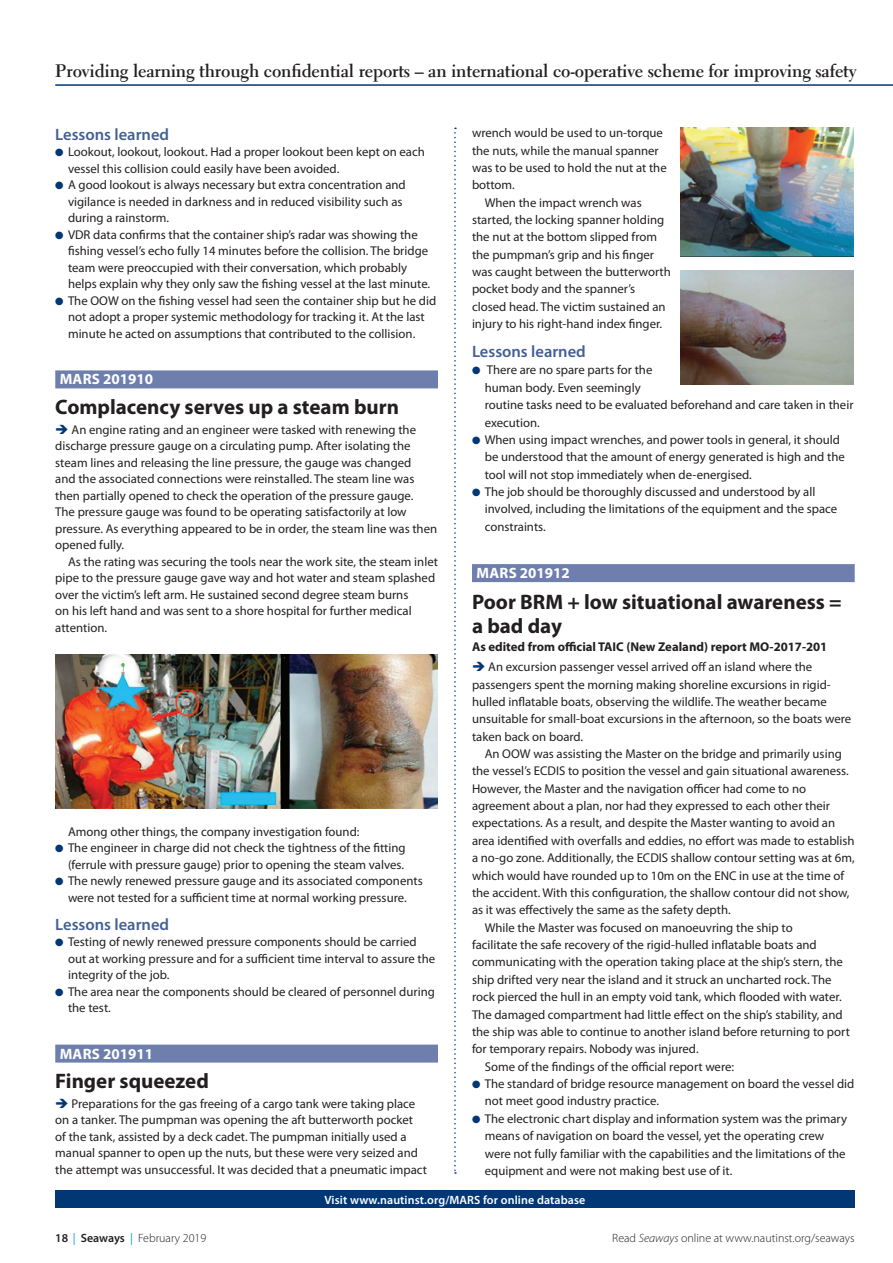
<style>
.page{position:relative;width:893px;height:1263px;background:#fff}
.page>*{position:absolute;margin:0;border:0;box-sizing:border-box;transform-origin:0 0}
.t1{font:700 21px/24.9px "Myriad Pro";color:#231f20}
.t2{font:700 18px "Electra LT Std";letter-spacing:-.005em;color:#231f20}
.t3{font:600 16.5px "Myriad Pro";color:#435f94}
.t4{font:700 15px "Myriad Pro";color:#fff}
.t5{font:12.75px/16.5px "Myriad Pro";color:#231f20}
.t6{font:700 12.75px "Myriad Pro";color:#231f20}
.t7{font:300 12px "Myriad Pro";color:#231f20}
.t8{font:600 12px "Myriad Pro";letter-spacing:.01em;color:#fff}
.s1{color:#013775}
.s2{font-weight:600}
.s3{font-weight:400;color:#00a5e3}
.s4{font-style:italic}
</style>
<div class="page">
<svg style="left:454px;top:128px;width:2px;height:1046px"></svg>
<hr style="left:55px;top:84px;width:838px;height:2px;background:#013775">
<div style="left:55px;top:1191px;width:800px;height:17px;background:#013775"></div>
<div style="left:55px;top:370px;width:383px;height:18px;background:#6e7fad"></div>
<div style="left:472px;top:564px;width:383px;height:18px;background:#6e7fad"></div>
<img style="left:55px;top:654px;width:383px;height:154px">
<div style="left:55px;top:1044px;width:383px;height:18px;background:#6e7fad"></div>
<img style="left:680px;top:128px;width:174px;height:128px">
<img style="left:680px;top:270px;width:174px;height:115px">
<h2 class="t2" style="left:55px;top:60px;width:803px">Providing learning through confidential reports – an international co-operative scheme for improving safety</h2>
<p class="t3" style="left:55px;top:124px;width:115px">Lessons learned</p>
<p class="t5" style="left:68px;top:144px;width:358px;text-indent:-13px"><span class="s1">●</span> Lookout, lookout, lookout. Had a proper lookout been kept on each vessel this collision could easily have been avoided.</p>
<p class="t5" style="left:68px;top:177px;width:339px;text-indent:-13px"><span class="s1">●</span> A good lookout is always necessary but extra concentration and vigilance is needed in darkness and in reduced visibility such as during a rainstorm.</p>
<p class="t5" style="left:68px;top:226px;width:364px;text-indent:-13px"><span class="s1">●</span> VDR data confirms that the container ship’s radar was showing the fishing vessel’s echo fully 14 minutes before the collision. The bridge team were preoccupied with their conversation, which probably helps explain why they only saw the fishing vessel at the last minute.</p>
<p class="t5" style="left:68px;top:292px;width:370px;text-indent:-13px"><span class="s1">●</span> The OOW on the fishing vessel had seen the container ship but he did not adopt a proper systemic methodology for tracking it. At the last minute he acted on assumptions that contributed to the collision.</p>
<p class="t4" style="left:60px;top:370px;width:95px">MARS 201910</p>
<h1 class="t1" style="left:55px;top:394px;width:345px">Complacency serves up a steam burn</h1>
<p class="t5" style="left:55px;top:421px;width:383px"><span class="s1">➔</span> An engine rating and an engineer were tasked with renewing the discharge pressure gauge on a circulating pump. After isolating the steam lines and releasing the line pressure, the gauge was changed<br>and the associated connections were reinstalled. The steam line was then partially opened to check the operation of the pressure gauge.<br>The pressure gauge was found to be operating satisfactorily at low pressure. As everything appeared to be in order, the steam line was then opened fully.</p>
<p class="t5" style="left:55px;top:553px;width:384px;text-indent:13px">As the rating was securing the tools near the work site, the steam inlet pipe to the pressure gauge gave way and hot water and steam splashed over the victim’s left arm. He sustained second degree steam burns<br>on his left hand and was sent to a shore hospital for further medical attention.</p>
<p class="t5" style="left:68px;top:823px;width:293px">Among other things, the company investigation found:</p>
<p class="t5" style="left:55px;top:839px;width:352px;text-align:right"><span class="s1">●</span> The engineer in charge did not check the tightness of the fitting (ferrule with pressure gauge) prior to opening the steam valves.</p>
<p class="t5" style="left:55px;top:872px;width:369px;text-align:center"><span class="s1">●</span> The newly renewed pressure gauge and its associated components were not tested for a sufficient time at normal working pressure.</p>
<p class="t3" style="left:55px;top:913px;width:115px">Lessons learned</p>
<p class="t5" style="left:68px;top:933px;width:369px;text-indent:-13px"><span class="s1">●</span> Testing of newly renewed pressure components should be carried out at working pressure and for a sufficient time interval to assure the integrity of the job.</p>
<p class="t5" style="left:68px;top:983px;width:368px;text-indent:-13px"><span class="s1">●</span> The area near the components should be cleared of personnel during the test.</p>
<p class="t4" style="left:60px;top:1044px;width:95px">MARS 201911</p>
<h1 class="t1" style="left:55px;top:1068px;width:155px">Finger squeezed</h1>
<p class="t5" style="left:55px;top:1095px;width:373px"><span class="s1">➔</span> Preparations for the gas freeing of a cargo tank were taking place on a tanker. The pumpman was opening the aft butterworth pocket of the tank, assisted by a deck cadet. The pumpman initially used a manual spanner to open up the nuts, but these were very seized and the attempt was unsuccessful. It was decided that a pneumatic impact</p>
<p class="t5" style="left:472px;top:124px;width:192px">wrench would be used to un-torque</p>
<p class="t5" style="left:472px;top:142px;width:188px">the nuts, while the manual spanner</p>
<p class="t5" style="left:472px;top:159px;width:196px">was to be used to hold the nut at the</p>
<p class="t5" style="left:472px;top:176px;width:44px">bottom.</p>
<p class="t5" style="left:485px;top:194px;width:159px">When the impact wrench was</p>
<p class="t5" style="left:472px;top:211px;width:194px">started, the locking spanner holding</p>
<p class="t5" style="left:472px;top:229px;width:187px">the nut at the bottom slipped from</p>
<p class="t5" style="left:472px;top:246px;width:184px">the pumpman’s grip and his finger</p>
<p class="t5" style="left:472px;top:263px;width:200px">was caught between the butterworth</p>
<p class="t5" style="left:472px;top:281px;width:165px">pocket body and the spanner’s</p>
<p class="t5" style="left:472px;top:298px;width:195px">closed head. The victim sustained an</p>
<p class="t5" style="left:472px;top:315px;width:192px">injury to his right-hand index finger.</p>
<p class="t3" style="left:472px;top:341px;width:115px">Lessons learned</p>
<p class="t5" style="left:485px;top:361px;width:370px;line-height:17.4px;text-indent:-13px"><span class="s1">●</span> There are no spare parts for the<br>human body. Even seemingly<br>routine tasks need to be evaluated beforehand and care taken in their execution.</p>
<p class="t5" style="left:485px;top:431px;width:362px;line-height:17.4px;text-indent:-13px"><span class="s1">●</span> When using impact wrenches, and power tools in general, it should be understood that the amount of energy generated is high and the tool will not stop immediately when de-energised.</p>
<p class="t5" style="left:485px;top:483px;width:354px;line-height:17.4px;text-indent:-13px"><span class="s1">●</span> The job should be thoroughly discussed and understood by all involved, including the limitations of the equipment and the space constraints.</p>
<p class="t4" style="left:476px;top:563px;width:95px">MARS 201912</p>
<h1 class="t1" style="left:472px;top:588px;width:371px">Poor BRM + low situational awareness = a bad day</h1>
<p class="t6" style="left:472px;top:638px;width:357px">As edited from official TAIC (New Zealand) report MO-2017-201</p>
<p class="t5" style="left:472px;top:658px;width:381px;line-height:17.4px"><span class="s1">➔</span> An excursion passenger vessel arrived off an island where the passengers spent the morning making shoreline excursions in rigid&shy;hulled inflatable boats, observing the wildlife. The weather became unsuitable for small-boat excursions in the afternoon, so the boats were taken back on board.</p>
<p class="t5" style="left:485px;top:745px;width:359px">An OOW was assisting the Master on the bridge and primarily using</p>
<p class="t5" style="left:472px;top:763px;width:378px">the vessel’s ECDIS to position the vessel and gain situational awareness.</p>
<p class="t5" style="left:472px;top:780px;width:336px">However, the Master and the navigation officer had come to no</p>
<p class="t5" style="left:472px;top:797px;width:360px">agreement about a plan, nor had they expressed to each other their</p>
<p class="t5" style="left:472px;top:815px;width:365px">expectations. As a result, and despite the Master wanting to avoid an</p>
<p class="t5" style="left:472px;top:832px;width:384px">area identified with overfalls and eddies, no effort was made to establish</p>
<p class="t5" style="left:472px;top:849px;width:384px">a no-go zone. Additionally, the ECDIS shallow contour setting was at 6m,</p>
<p class="t5" style="left:472px;top:867px;width:374px">which would have rounded up to 10m on the ENC in use at the time of</p>
<p class="t5" style="left:472px;top:884px;width:379px">the accident. With this configuration, the shallow contour did not show,</p>
<p class="t5" style="left:472px;top:901px;width:260px">as it was effectively the same as the safety depth.</p>
<p class="t5" style="left:485px;top:919px;width:309px">While the Master was focused on manoeuvring the ship to</p>
<p class="t5" style="left:472px;top:936px;width:346px">facilitate the safe recovery of the rigid-hulled inflatable boats and</p>
<p class="t5" style="left:472px;top:954px;width:372px">communicating with the operation taking place at the ship’s stern, the</p>
<p class="t5" style="left:472px;top:971px;width:361px">ship drifted very near the island and it struck an uncharted rock. The</p>
<p class="t5" style="left:472px;top:988px;width:371px">rock pierced the hull in an empty void tank, which flooded with water.</p>
<p class="t5" style="left:472px;top:1006px;width:372px">The damaged compartment had little effect on the ship’s stability, and</p>
<p class="t5" style="left:472px;top:1023px;width:379px">the ship was able to continue to another island before returning to port</p>
<p class="t5" style="left:472px;top:1040px;width:228px">for temporary repairs. Nobody was injured.</p>
<p class="t5" style="left:485px;top:1058px;width:251px">Some of the findings of the official report were:</p>
<p class="t5" style="left:485px;top:1075px;width:371px;line-height:17.4px;text-indent:-13px"><span class="s1">●</span> The standard of bridge resource management on board the vessel did not meet good industry practice.</p>
<p class="t5" style="left:485px;top:1109px;width:364px;line-height:17.4px;text-indent:-13px"><span class="s1">●</span> The electronic chart display and information system was the primary means of navigation on board the vessel, yet the operating crew were not fully familiar with the capabilities and the limitations of the equipment and were not making best use of it.</p>
<p class="t8" style="left:324px;top:1192px;width:262px">Visit www.nautinst.org/MARS for online database</p>
<p class="t7" style="left:55px;top:1231px;width:153px"><span class="s2">18</span> <span class="s3">|</span> <span class="s2">Seaways</span> <span class="s3">|</span> February 2019</p>
<p class="t7" style="left:612px;top:1231px;width:244px">Read <span class="s4">Seaways</span> online at www.nautinst.org/seaways</p>
</div>
